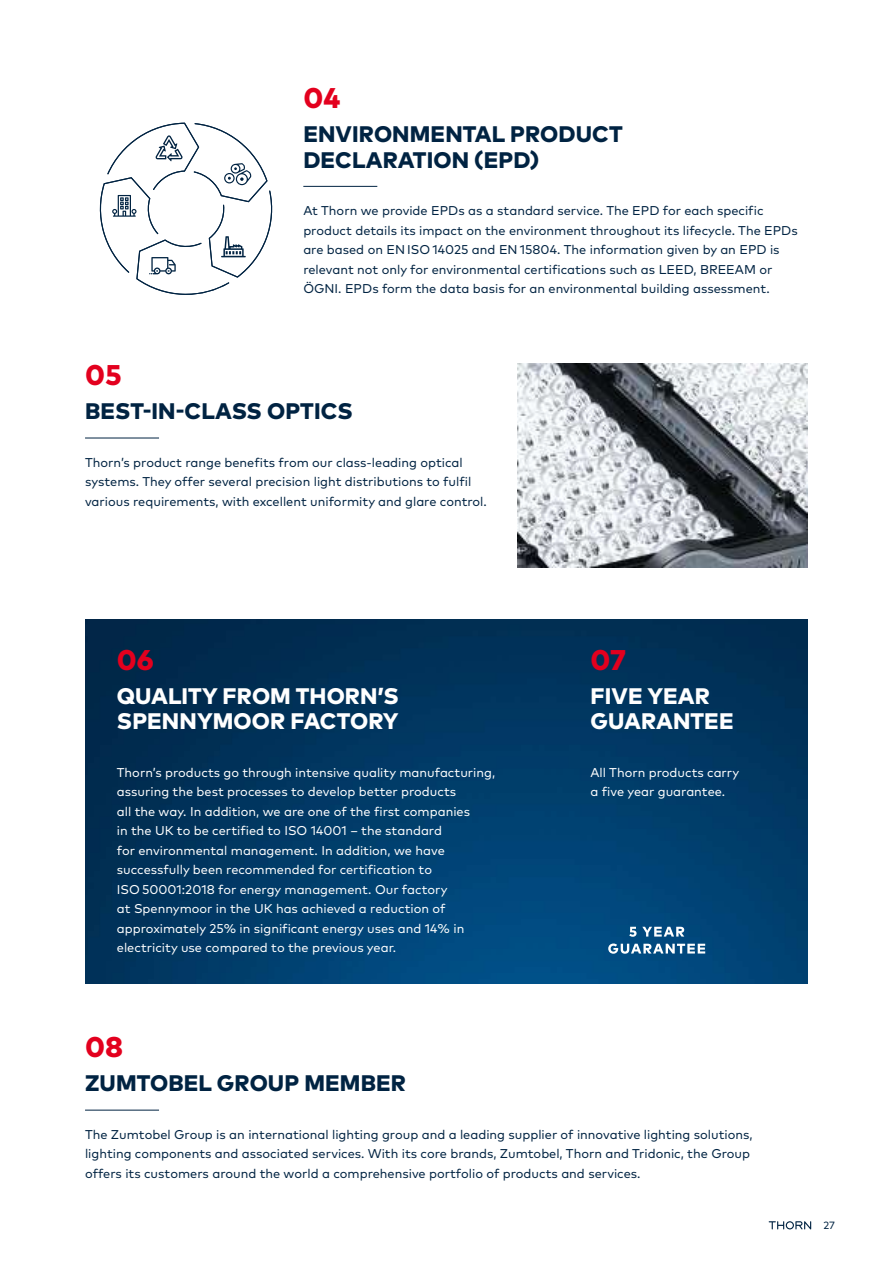
<style>
.page{position:relative;width:893px;height:1263px;background:#fff}
.page>*{position:absolute;margin:0;border:0;box-sizing:border-box;transform-origin:0 0}
.t1{font:800 28.5px "Mark Pro";color:#e3001e}
.t2{font:800 22.5px/25.5px "Mark Pro";letter-spacing:.005em;color:#002342}
.t3{font:800 22.5px/25.5px "Mark Pro";letter-spacing:.005em;color:#fff}
.t4{font:12.75px/19.5px "Mark Pro";color:#002342}
.t5{font:12.75px/19.5px "Mark Pro";color:#fff}
.t6{font:10.5px "Mark Pro";color:#002342}
</style>
<div class="page">
<img style="left:518px;top:364px;width:290px;height:204px">
<svg style="left:100px;top:123px;width:172px;height:172px"></svg>
<hr style="left:85px;top:438px;width:74px;height:1px;background:#002342">
<hr style="left:303px;top:186px;width:74px;height:1px;background:#002342">
<hr style="left:85px;top:1110px;width:74px;height:1px;background:#002342">
<img style="left:85px;top:619px;width:723px;height:365px">
<svg style="left:608px;top:943px;width:97px;height:11px"></svg>
<svg style="left:629px;top:927px;width:55px;height:10px"></svg>
<svg style="left:769px;top:1221px;width:42px;height:8px"></svg>
<h1 class="t1" style="left:303px;top:76px;width:38px">04</h1>
<h2 class="t2" style="left:303px;top:120px;width:321px">ENVIRONMENTAL PRODUCT<br>DECLARATION (EPD)</h2>
<h1 class="t1" style="left:85px;top:353px;width:38px">05</h1>
<p class="t4" style="left:303px;top:200px;width:496px">At Thorn we provide EPDs as a standard service. The EPD for each specific product details its impact on the environment throughout its lifecycle. The EPDs are based on EN ISO 14025 and EN 15804. The information given by an EPD is relevant not only for environmental certifications such as LEED, BREEAM or ÖGNI. EPDs form the data basis for an environmental building assessment.</p>
<h2 class="t2" style="left:85px;top:397px;width:269px">BEST-IN-CLASS OPTICS</h2>
<p class="t4" style="left:85px;top:451px;width:403px">Thorn’s product range benefits from our class-leading optical systems. They offer several precision light distributions to fulfil various requirements, with excellent uniformity and glare control.</p>
<h1 class="t1" style="left:117px;top:638px;width:38px">06</h1>
<h2 class="t3" style="left:117px;top:681px;width:283px">QUALITY FROM THORN’S<br>SPENNYMOOR FACTORY</h2>
<p class="t5" style="left:117px;top:762px;width:380px">Thorn’s products go through intensive quality manufacturing, assuring the best processes to develop better products<br>all the way. In addition, we are one of the first companies<br>in the UK to be certified to ISO 14001 – the standard<br>for environmental management. In addition, we have successfully been recommended for certification to<br>ISO 50001:2018 for energy management. Our factory<br>at Spennymoor in the UK has achieved a reduction of approximately 25% in significant energy uses and 14% in electricity use compared to the previous year.</p>
<h1 class="t1" style="left:85px;top:1025px;width:39px">08</h1>
<h2 class="t2" style="left:85px;top:1069px;width:322px">ZUMTOBEL GROUP MEMBER</h2>
<h1 class="t1" style="left:590px;top:638px;width:37px">07</h1>
<h2 class="t3" style="left:591px;top:681px;width:145px">FIVE YEAR<br>GUARANTEE</h2>
<p class="t5" style="left:590px;top:762px;width:150px">All Thorn products carry a five year guarantee.</p>
<p class="t4" style="left:85px;top:1124px;width:669px">The Zumtobel Group is an international lighting group and a leading supplier of innovative lighting solutions, lighting components and associated services. With its core brands, Zumtobel, Thorn and Tridonic, the Group offers its customers around the world a comprehensive portfolio of products and services.</p>
<p class="t6" style="left:823px;top:1218px;width:13px">27</p>
</div>
